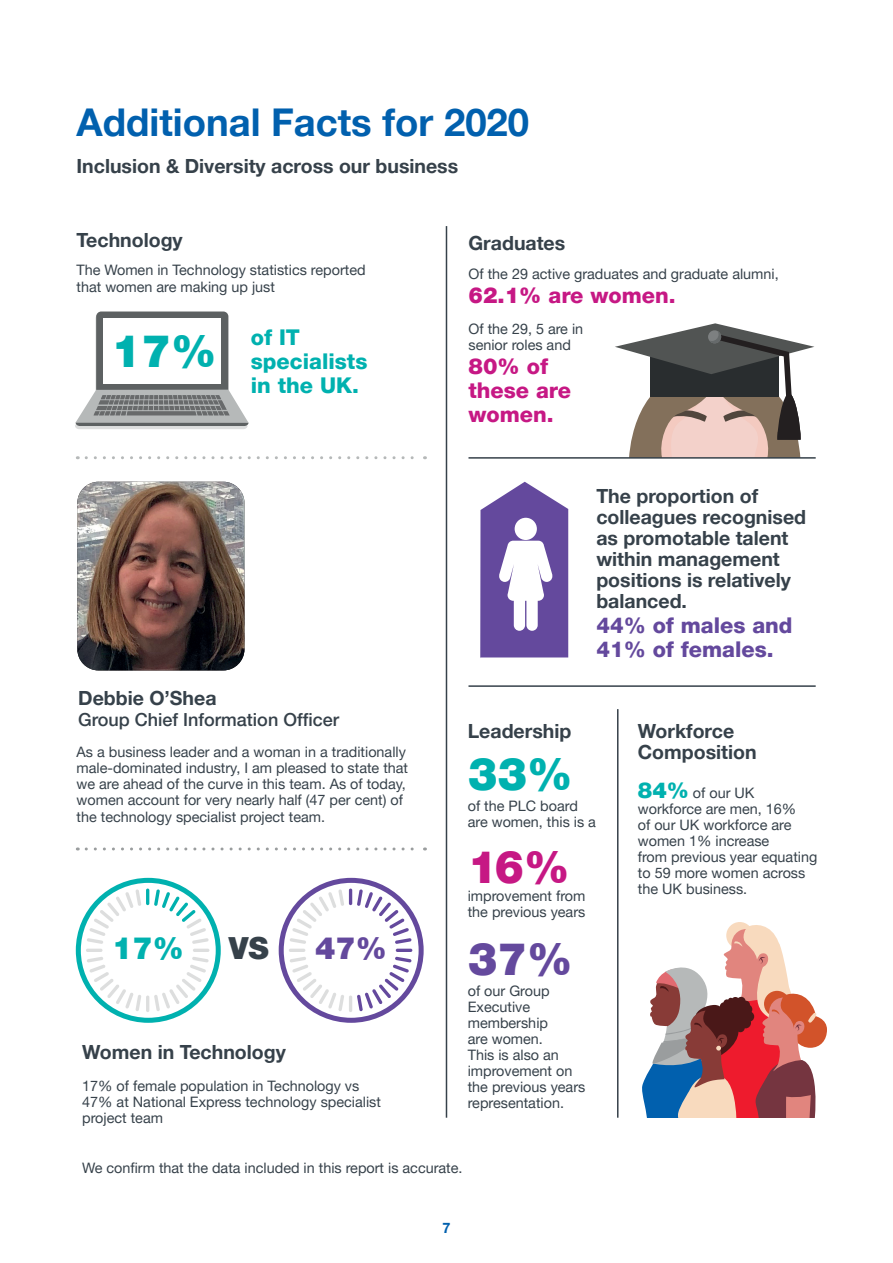
<style>
.page{position:relative;width:893px;height:1263px;background:#fff}
.page>*{position:absolute;margin:0;border:0;box-sizing:border-box;transform-origin:0 0}
.t1{font:900 44.55px "Helvetica Neue LT Pro";color:#00b1af}
.t2{font:900 44.55px "Helvetica Neue LT Pro";color:#c61884}
.t3{font:900 44.55px "Helvetica Neue LT Pro";color:#64499d}
.t4{font:700 38.25px "Helvetica Neue LT Pro";color:#0160ae}
.t5{font:900 30.45px "Helvetica Neue LT Pro";color:#00b1af}
.t6{font:900 30.45px "Helvetica Neue LT Pro";color:#64499d}
.t7{font:900 30.45px "Helvetica Neue LT Pro";color:#36414a}
.t8{font:800 21.75px/24.2px "Helvetica Neue LT Pro";color:#c61884}
.t9{font:800 21.75px/24.2px "Helvetica Neue LT Pro";color:#64499d}
.t10{font:800 21.75px/24.2px "Helvetica Neue LT Pro";color:#00b1af}
.t11{font:700 19.5px/21px "Helvetica Neue LT Pro";color:#36414a}
.t12{font:500 18px "Helvetica Neue LT Pro";color:#36414a}
.t13{font:14.4px/16px "Helvetica Neue LT Pro";color:#36414a}
.t14{font:700 14.4px "Helvetica Neue LT Pro";color:#0160ae}
.s1{font-weight:900}
.s2{font-weight:900;font-size:21.75px;color:#00b1af}
</style>
<div class="page">
<svg style="left:615px;top:323px;width:199px;height:134px"></svg>
<div style="left:96px;top:311px;width:132px;height:83px;background:#5d6162;border-radius:5px"></div>
<svg style="left:75px;top:313px;width:174px;height:116px"></svg>
<svg style="left:642px;top:923px;width:185px;height:195px"></svg>
<svg style="left:86px;top:456px;width:339px;height:3px"></svg>
<svg style="left:86px;top:847px;width:339px;height:3px"></svg>
<hr style="left:468px;top:457px;width:348px;height:2px;background:#36414a">
<hr style="left:468px;top:685px;width:348px;height:2px;background:#36414a">
<hr style="left:617px;top:709px;width:1px;height:409px;background:#36414a">
<hr style="left:446px;top:226px;width:1px;height:892px;background:#36414a">
<img style="left:77px;top:482px;width:167px;height:188px">
<svg style="left:480px;top:482px;width:88px;height:176px"></svg>
<svg style="left:76px;top:878px;width:145px;height:145px"></svg>
<svg style="left:279px;top:878px;width:145px;height:145px"></svg>
<h2 class="t4" style="left:77px;top:99px;width:454px">Additional Facts for 2020</h2>
<h3 class="t11" style="left:77px;top:155px;width:383px">Inclusion &amp; Diversity across our business</h3>
<h3 class="t11" style="left:77px;top:229px;width:108px">Technology</h3>
<p class="t13" style="left:77px;top:262px;width:291px">The Women in Technology statistics reported that women are making up just</p>
<h1 class="t1" style="left:112px;top:324px;width:106px">17%</h1>
<h3 class="t10" style="left:251px;top:325px;width:118px">of IT specialists in the UK.</h3>
<h3 class="t11" style="left:78px;top:687px;width:140px">Debbie O’Shea</h3>
<p class="t12" style="left:78px;top:709px;width:262px">Group Chief Information Officer</p>
<p class="t13" style="left:77px;top:744px;width:333px">As a business leader and a woman in a traditionally male-dominated industry, I am pleased to state that we are ahead of the curve in this team. As of today, women account for very nearly half (47 per cent) of the technology specialist project team.</p>
<h3 class="t5" style="left:112px;top:930px;width:73px">17%</h3>
<h3 class="t7" style="left:229px;top:930px;width:42px">VS</h3>
<h3 class="t6" style="left:315px;top:930px;width:73px">47%</h3>
<h3 class="t11" style="left:82px;top:1041px;width:205px">Women in Technology</h3>
<p class="t13" style="left:82px;top:1077px;width:300px">17% of female population in Technology vs<br>47% at National Express technology specialist project team</p>
<h3 class="t11" style="left:468px;top:232px;width:98px">Graduates</h3>
<p class="t13" style="left:468px;top:266px;width:312px">Of the 29 active graduates and graduate alumni,</p>
<h3 class="t8" style="left:468px;top:283px;width:209px"><span class="s1">62.1%</span> are women.</h3>
<p class="t13" style="left:468px;top:320px;width:116px">Of the 29, 5 are in senior roles and</p>
<h3 class="t8" style="left:468px;top:354px;width:104px"><span class="s1">80%</span> of these are women.</h3>
<h3 class="t11" style="left:596px;top:485px;width:211px">The proportion of colleagues recognised as promotable talent within management positions is relatively balanced.</h3>
<h3 class="t9" style="left:596px;top:613px;width:198px">44% of males and<br>41% of females.</h3>
<h3 class="t11" style="left:468px;top:720px;width:105px">Leadership</h3>
<h1 class="t1" style="left:468px;top:748px;width:106px">33%</h1>
<p class="t13" style="left:468px;top:798px;width:130px">of the PLC board are women, this is a</p>
<h1 class="t2" style="left:468px;top:840px;width:103px">16%</h1>
<p class="t13" style="left:468px;top:887px;width:119px">improvement from the previous years</p>
<h1 class="t3" style="left:468px;top:932px;width:106px">37%</h1>
<p class="t13" style="left:468px;top:998px;width:119px">Executive membership<br>are women.<br>This is also an improvement on the previous years representation.</p>
<p class="t13" style="left:468px;top:982px;width:83px">of our Group</p>
<h3 class="t11" style="left:638px;top:720px;width:120px">Workforce<br>Composition</h3>
<p class="t13" style="left:638px;top:785px;width:181px"><span class="s2">84%</span> of our UK workforce are men, 16%<br>of our UK workforce are women 1% increase<br>from previous year equating to 59 more women across the UK business.</p>
<p class="t13" style="left:82px;top:1159px;width:382px">We confirm that the data included in this report is accurate.</p>
<p class="t14" style="left:442px;top:1219px;width:10px">7</p>
</div>
